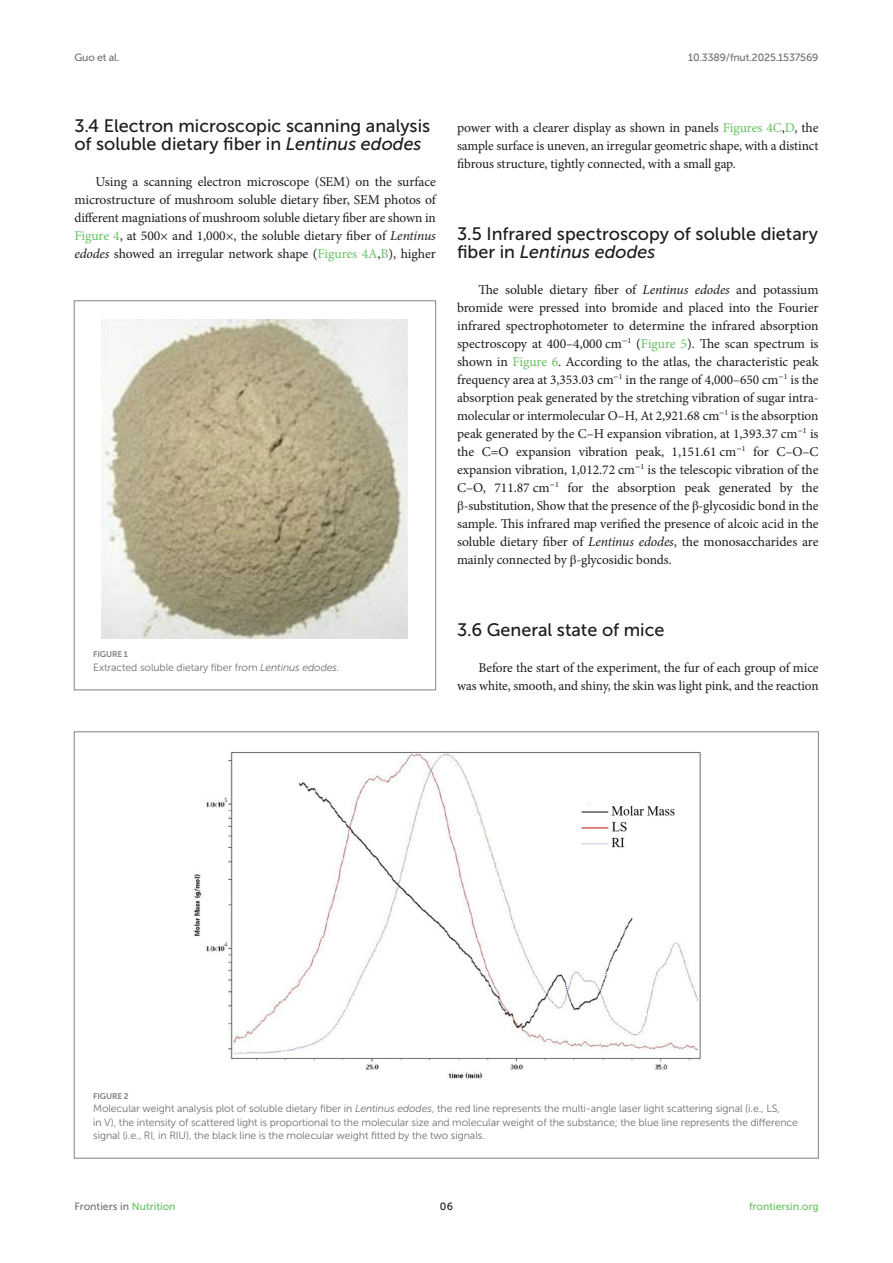
<style>
.page{position:relative;width:893px;height:1263px;background:#fff}
.page>*{position:absolute;margin:0;border:0;box-sizing:border-box;transform-origin:0 0}
.HEAD_2{font:18px/18px "Museo Sans 500";color:#1b1c1b}
.TEXT{font:13.5px/18px "Minion Pro";letter-spacing:-.005em;color:#1b1c1b;text-align:justify}
.FIG_LEG{font:10.5px/13.5px "Museo Sans 300";letter-spacing:-.01em;color:#706f70}
.t1{font:10.5px "Museo Sans 500";letter-spacing:-.015em;color:#706f70}
.t2{font:10.5px "Museo Sans 500";color:#65c161}
.t3{font:10.5px "Museo Sans 500";color:#1b1c1b}
.FIG_HD{font:8.25px "Museo Sans 700";letter-spacing:-.01em;color:#7e7f7f}
.s1{font-style:italic}
.s2{color:#65c161}
.s3{font-family:"STIX General"}
</style>
<div class="page">
<img style="left:194px;top:751px;width:507px;height:328px">
<img style="left:102px;top:320px;width:306px;height:319px">
<div style="left:74px;top:301px;width:362px;height:389px;border:1px solid #808285"></div>
<p class="t1" style="left:74px;top:51px;width:47px">Guo et al.</p>
<p class="t1" style="left:688px;top:51px;width:132px">10.3389/fnut.2025.1537569</p>
<p class="HEAD_2" style="left:74px;top:117px;width:357px">3.4 Electron microscopic scanning analysis of soluble dietary fiber in <span class="s1">Lentinus edodes</span></p>
<p class="TEXT" style="left:74px;top:173px;width:363px;text-indent:21px">Using a scanning electron microscope (SEM) on the surface microstructure of mushroom soluble dietary fiber, SEM photos of different magniations of mushroom soluble dietary fiber are shown in <span class="s2">Figure 4</span>, at 500× and 1,000×, the soluble dietary fiber of <span class="s1">Lentinus edodes</span> showed an irregular network shape (<span class="s2">Figures 4A</span>,<span class="s2">B</span>), higher</p>
<p class="TEXT" style="left:457px;top:119px;width:363px">power with a clearer display as shown in panels <span class="s2">Figures 4C</span>,<span class="s2">D</span>, the sample surface is uneven, an irregular geometric shape, with a distinct fibrous structure, tightly connected, with a small gap.</p>
<p class="HEAD_2" style="left:457px;top:225px;width:362px">3.5 Infrared spectroscopy of soluble dietary fiber in <span class="s1">Lentinus edodes</span></p>
<p class="TEXT" style="left:457px;top:281px;width:363px;text-indent:21px">The soluble dietary fiber of <span class="s1">Lentinus edodes</span> and potassium bromide were pressed into bromide and placed into the Fourier infrared spectrophotometer to determine the infrared absorption spectroscopy at 400–4,000 cm<sup>−</sup><sup>1</sup> (<span class="s2">Figure 5</span>). The scan spectrum is shown in <span class="s2">Figure 6</span>. According to the atlas, the characteristic peak frequency area at 3,353.03 cm<sup>−</sup><sup>1</sup> in the range of 4,000–650 cm<sup>−</sup><sup>1</sup> is the absorption peak generated by the stretching vibration of sugar intra&shy;molecular or intermolecular O–H, At 2,921.68 cm<sup>−</sup><sup>1</sup> is the absorption peak generated by the C–H expansion vibration, at 1,393.37 cm<sup>−</sup><sup>1</sup> is the C=O expansion vibration peak, 1,151.61 cm<sup>−</sup><sup>1</sup> for C–O–C expansion vibration, 1,012.72 cm<sup>−</sup><sup>1</sup> is the telescopic vibration of the C–O, 711.87 cm<sup>−</sup><sup>1</sup> for the absorption peak generated by the <span class="s3">β</span>-substitution, Show that the presence of the <span class="s3">β</span>-glycosidic bond in the sample. This infrared map verified the presence of alcoic acid in the soluble dietary fiber of <span class="s1">Lentinus edodes</span>, the monosaccharides are mainly connected by <span class="s3">β</span>-glycosidic bonds.</p>
<p class="FIG_HD" style="left:93px;top:650px;width:37px">FIGURE 1</p>
<p class="FIG_LEG" style="left:93px;top:661px;width:248px">Extracted soluble dietary fiber from <span class="s1">Lentinus edodes.</span></p>
<p class="HEAD_2" style="left:457px;top:621px;width:209px">3.6 General state of mice</p>
<p class="TEXT" style="left:457px;top:659px;width:363px;text-align:right">Before the start of the experiment, the fur of each group of mice was white, smooth, and shiny, the skin was light pink, and the reaction</p>
<p class="FIG_HD" style="left:93px;top:1091px;width:37px">FIGURE 2</p>
<p class="FIG_LEG" style="left:93px;top:1102px;width:706px">Molecular weight analysis plot of soluble dietary fiber in <span class="s1">Lentinus edodes</span>, the red line represents the multi-angle laser light scattering signal (i.e., LS,<br>in V), the intensity of scattered light is proportional to the molecular size and molecular weight of the substance; the blue line represents the difference signal (i.e., RI, in RIU), the black line is the molecular weight fitted by the two signals.</p>
<p class="t1" style="left:74px;top:1200px;width:103px">Frontiers in <span class="s2">Nutrition</span></p>
<p class="t3" style="left:440px;top:1200px;width:15px">06</p>
<p class="t2" style="left:749px;top:1200px;width:71px">frontiersin.org</p>
</div>
